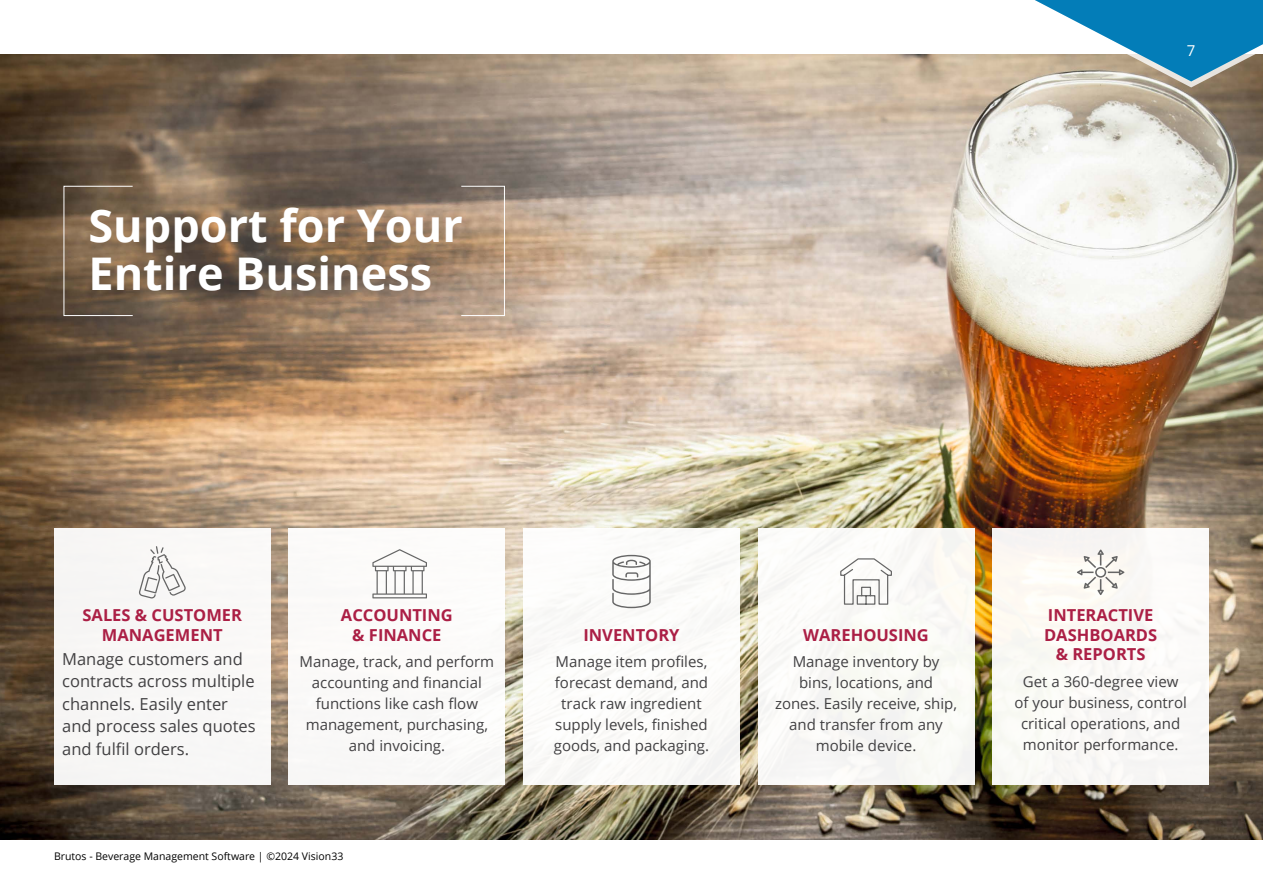
<style>
.page{position:relative;width:1263px;height:894px;background:#fff}
.page>*{position:absolute;margin:0;border:0;box-sizing:border-box;transform-origin:0 0}
.t1{font:700 45px/48px "Open Sans";color:#fff}
.t2{font:16.5px/22.5px "Open Sans";color:#414042}
.t3{font:700 16.5px/19.5px "Open Sans";color:#ab1f45;text-align:center}
.t4{font:15px/21px "Open Sans";color:#414042;text-align:center}
.t5{font:15px "Open Sans";color:#fff}
.t6{font:10.5px "Open Sans";color:#000}
</style>
<div class="page">
<img style="left:0;top:54px;width:1263px;height:785px">
<div style="left:54px;top:527px;width:217px;height:257px;background:#f8f7f6"></div>
<div style="left:289px;top:527px;width:216px;height:257px;background:#fff"></div>
<div style="left:523px;top:527px;width:217px;height:257px;background:#fff"></div>
<div style="left:758px;top:527px;width:216px;height:257px;background:#fafaf6"></div>
<div style="left:992px;top:527px;width:217px;height:257px;background:#faf9f6"></div>
<svg style="left:612px;top:554px;width:38px;height:54px"></svg>
<svg style="left:139px;top:546px;width:47px;height:52px"></svg>
<svg style="left:1077px;top:549px;width:47px;height:46px"></svg>
<svg style="left:840px;top:558px;width:52px;height:47px"></svg>
<div style="left:64px;top:186px;width:69px;height:130px;border:1px solid #fff"></div>
<div style="left:461px;top:186px;width:44px;height:130px;border:1px solid #fff"></div>
<svg style="left:372px;top:549px;width:55px;height:49px"></svg>
<svg style="left:920px;top:0;width:343px;height:87px"></svg>
<h1 class="t1" style="left:88px;top:200px;width:376px">Support for Your<br>Entire Business</h1>
<p class="t5" style="left:1187px;top:40px;width:10px">7</p>
<p class="t3" style="left:82px;top:605px;width:161px">SALES &amp; CUSTOMER<br>MANAGEMENT</p>
<p class="t2" style="left:62px;top:646px;width:195px">Manage customers and contracts across multiple channels. Easily enter and process sales quotes and fulfil orders.</p>
<p class="t3" style="left:341px;top:605px;width:113px">ACCOUNTING &amp; FINANCE</p>
<p class="t4" style="left:299px;top:650px;width:196px">Manage, track, and perform accounting and financial functions like cash flow management, purchasing, and invoicing.</p>
<p class="t6" style="left:54px;top:848px;width:291px">Brutos - Beverage Management Software | ©️2024 Vision33</p>
<p class="t3" style="left:583px;top:624px;width:98px">INVENTORY</p>
<p class="t4" style="left:554px;top:650px;width:157px">Manage item profiles, forecast demand, and track raw ingredient supply levels, finished goods, and packaging.</p>
<p class="t3" style="left:803px;top:624px;width:127px">WAREHOUSING</p>
<p class="t4" style="left:775px;top:650px;width:184px">Manage inventory by bins, locations, and zones. Easily receive, ship, and transfer from any mobile device.</p>
<p class="t3" style="left:1044px;top:605px;width:115px">INTERACTIVE<br>DASHBOARDS &amp; REPORTS</p>
<p class="t4" style="left:1014px;top:670px;width:174px">Get a 360-degree view of your business, control critical operations, and monitor performance.</p>
</div>
